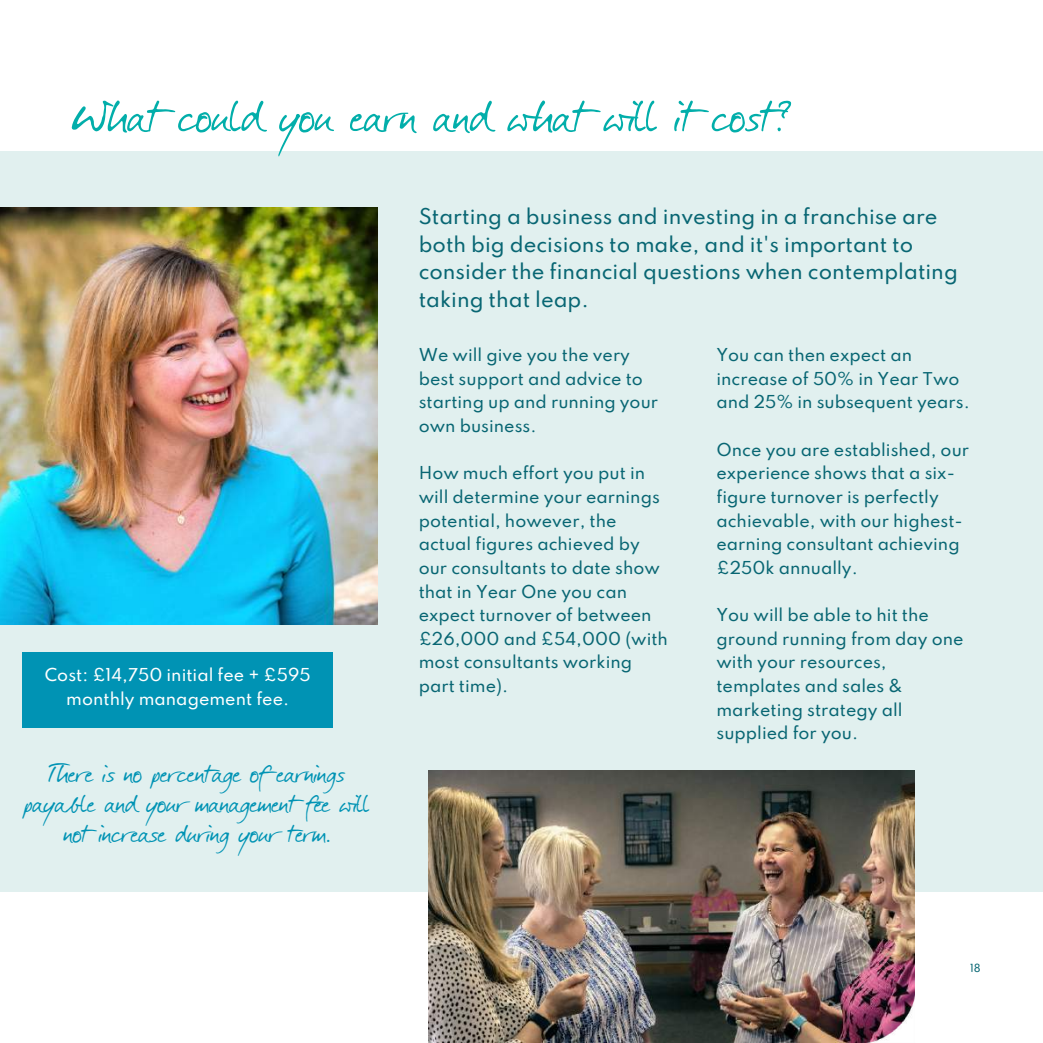
<style>
.page{position:relative;width:1043px;height:1043px;background:#fff}
.page>*{position:absolute;margin:0;border:0;box-sizing:border-box;transform-origin:0 0}
.t1{font:55.65px "Darkwoman";color:#02aeaa}
.t2{font:31.32px/30.1px "Darkwoman";color:#0093b4;text-align:center}
.t3{font:500 19.25px/27.7px "Spartan";color:#086673}
.t4{font:500 15.75px/23.6px "Spartan";color:#086673}
.t5{font:500 15.75px/23.6px "Spartan";color:#fff;text-align:center}
.t6{font:500 9.97px "Spartan";color:#086673}
</style>
<div class="page">
<div style="left:0;top:151px;width:1042px;height:740px;background:#e1f0ef"></div>
<img style="left:428px;top:770px;width:486px;height:272px">
<img style="left:855px;top:983px;width:59px;height:59px">
<img style="left:0;top:207px;width:377px;height:417px">
<div style="left:22px;top:652px;width:311px;height:75px;background:#0093b4"></div>
<h1 class="t1" style="left:72px;top:89px;width:719px">What could you earn and what will it cost?</h1>
<p class="t5" style="left:45px;top:664px;width:267px">Cost: £14,750 initial fee + £595 monthly management fee.</p>
<h2 class="t2" style="left:24px;top:758px;width:347px">There is no percentage of earnings payable and your management fee will not increase during your term.</h2>
<p class="t3" style="left:418px;top:204px;width:540px">Starting a business and investing in a franchise are both big decisions to make, and it's important to consider the financial questions when contemplating taking that leap.</p>
<p class="t4" style="left:418px;top:344px;width:241px">We will give you the very best support and advice to starting up and running your own business.</p>
<p class="t4" style="left:418px;top:462px;width:251px">How much effort you put in will determine your earnings potential, however, the actual figures achieved by our consultants to date show that in Year One you can expect turnover of between £26,000 and £54,000 (with most consultants working part time).</p>
<p class="t4" style="left:716px;top:344px;width:255px">You can then expect an increase of 50% in Year Two and 25% in subsequent years.</p>
<p class="t4" style="left:716px;top:439px;width:254px">Once you are established, our experience shows that a six&shy;figure turnover is perfectly achievable, with our highest&shy;earning consultant achieving £250k annually.</p>
<p class="t4" style="left:716px;top:604px;width:249px">You will be able to hit the ground running from day one with your resources, templates and sales &amp; marketing strategy all supplied for you.</p>
<p class="t6" style="left:969px;top:963px;width:12px">18</p>
</div>
